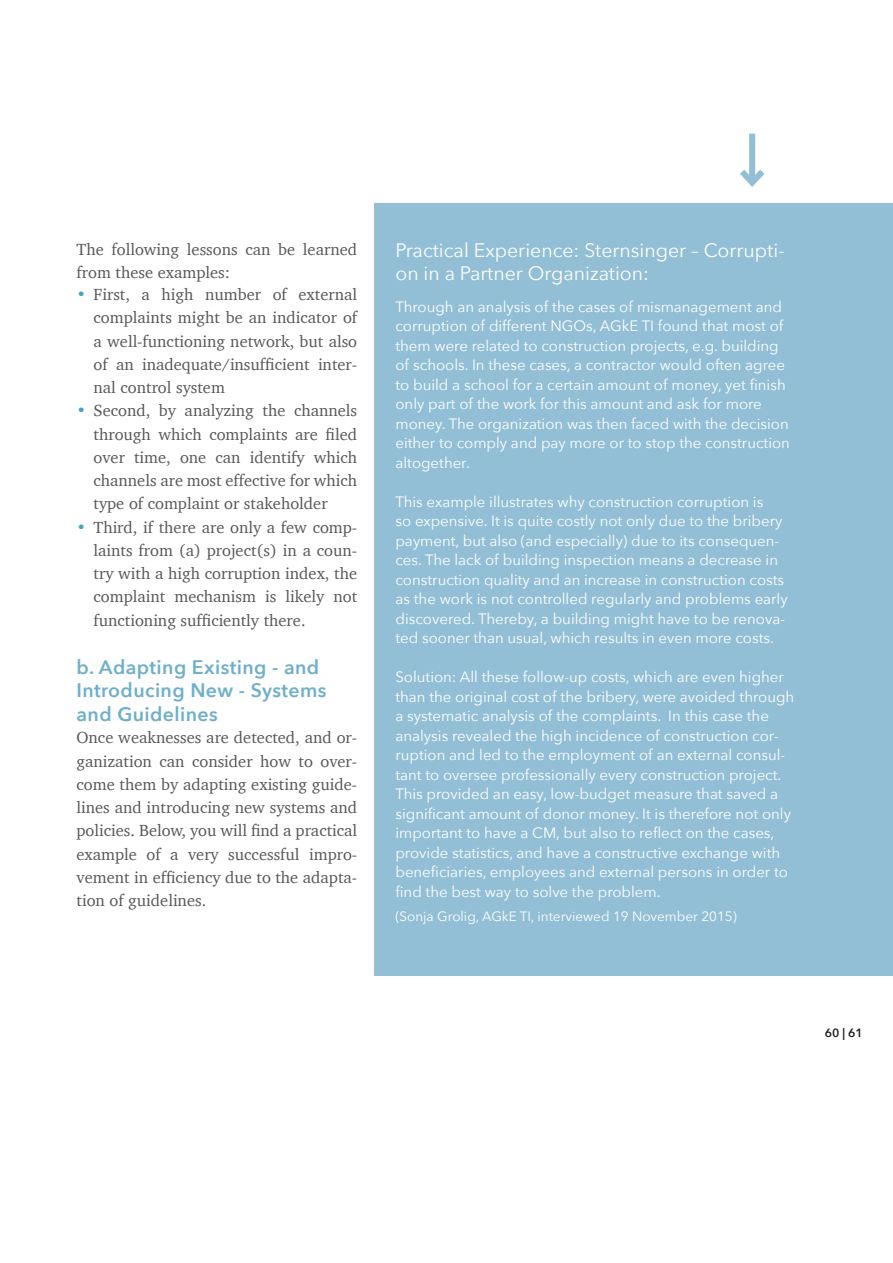
<style>
.page{position:relative;width:893px;height:1263px;background:#fff}
.page>*{position:absolute;margin:0;border:0;box-sizing:border-box;transform-origin:0 0}
.box_titel{font:19.5px/23.4px "Avenir Next";color:#fff}
._02_zwischentitel_he{font:600 19.5px/23.4px "Avenir Next";letter-spacing:.02em;color:#6fafcb}
._03_lauftext{font:16.5px/23.2px "Charter";color:#57585a;text-align:justify}
.box_lauftext{font:15px/19.5px "Avenir Next";color:#fff}
.box_lauftext-2{font:13.5px "Avenir Next";color:#fff}
.t1{font:600 12px "Avenir Next";color:#231f20}
.s1{color:#48a2c2}
</style>
<div class="page">
<div style="left:374px;top:203px;width:519px;height:773px;background:#92bfd6"></div>
<div style="left:749px;top:134px;width:6px;height:49px;background:#92bfd6"></div>
<svg style="left:740px;top:163px;width:25px;height:24px"></svg>
<p class="_03_lauftext" style="left:77px;top:238px;width:282px">The following lessons can be learned from these examples:</p>
<p class="_03_lauftext" style="left:94px;top:283px;width:265px;text-indent:-17px"><span class="s1">•</span> First, a high number of external complaints might be an indicator of a well-functioning network, but also of an inadequate/insufficient inter&shy;nal control system</p>
<p class="_03_lauftext" style="left:94px;top:399px;width:265px;text-indent:-17px"><span class="s1">•</span> Second, by analyzing the channels through which complaints are filed over time, one can identify which channels are most effective for which type of complaint or stakeholder</p>
<p class="_03_lauftext" style="left:94px;top:515px;width:265px;text-indent:-17px"><span class="s1">•</span> Third, if there are only a few comp&shy;laints from (a) project(s) in a coun&shy;try with a high corruption index, the complaint mechanism is likely not functioning sufficiently there.</p>
<p class="_02_zwischentitel_he" style="left:77px;top:655px;width:252px">b. Adapting Existing - and<br>Introducing New - Systems and Guidelines</p>
<p class="_03_lauftext" style="left:77px;top:726px;width:282px">Once weaknesses are detected, and or&shy;ganization can consider how to over&shy;come them by adapting existing guide&shy;lines and introducing new systems and policies. Below, you will find a practical example of a very successful impro&shy;vement in efficiency due to the adapta&shy;tion of guidelines.</p>
<p class="box_titel" style="left:395px;top:237px;width:391px">Practical Experience: Sternsinger – Corrupti&shy;on in a Partner Organization:</p>
<p class="box_lauftext" style="left:395px;top:296px;width:396px">Through an analysis of the cases of mismanagement and corruption of different NGOs, AGkE TI found that most of them were related to construction projects, e.g. building of schools. In these cases, a contractor would often agree to build a school for a certain amount of money, yet finish only part of the work for this amount and ask for more money. The organization was then faced with the decision either to comply and pay more or to stop the construction altogether.</p>
<p class="box_lauftext" style="left:395px;top:491px;width:394px">This example illustrates why construction corruption is<br>so expensive. It is quite costly not only due to the bribery payment, but also (and especially) due to its consequen&shy;ces. The lack of building inspection means a decrease in construction quality and an increase in construction costs as the work is not controlled regularly and problems early discovered. Thereby, a building might have to be renova&shy;ted sooner than usual, which results in even more costs.</p>
<p class="box_lauftext" style="left:395px;top:666px;width:400px">Solution: All these follow-up costs, which are even higher than the original cost of the bribery, were avoided through a systematic analysis of the complaints. In this case the analysis revealed the high incidence of construction cor&shy;ruption and led to the employment of an external consul&shy;tant to oversee professionally every construction project.<br>This provided an easy, low-budget measure that saved a significant amount of donor money. It is therefore not only important to have a CM, but also to reflect on the cases, provide statistics, and have a constructive exchange with beneficiaries, employees and external persons in order to find the best way to solve the problem.</p>
<p class="box_lauftext-2" style="left:395px;top:904px;width:343px">(Sonja Grolig, AGkE TI, interviewed 19 November 2015)</p>
<p class="t1" style="left:825px;top:1023px;width:39px">60 | 61</p>
</div>
